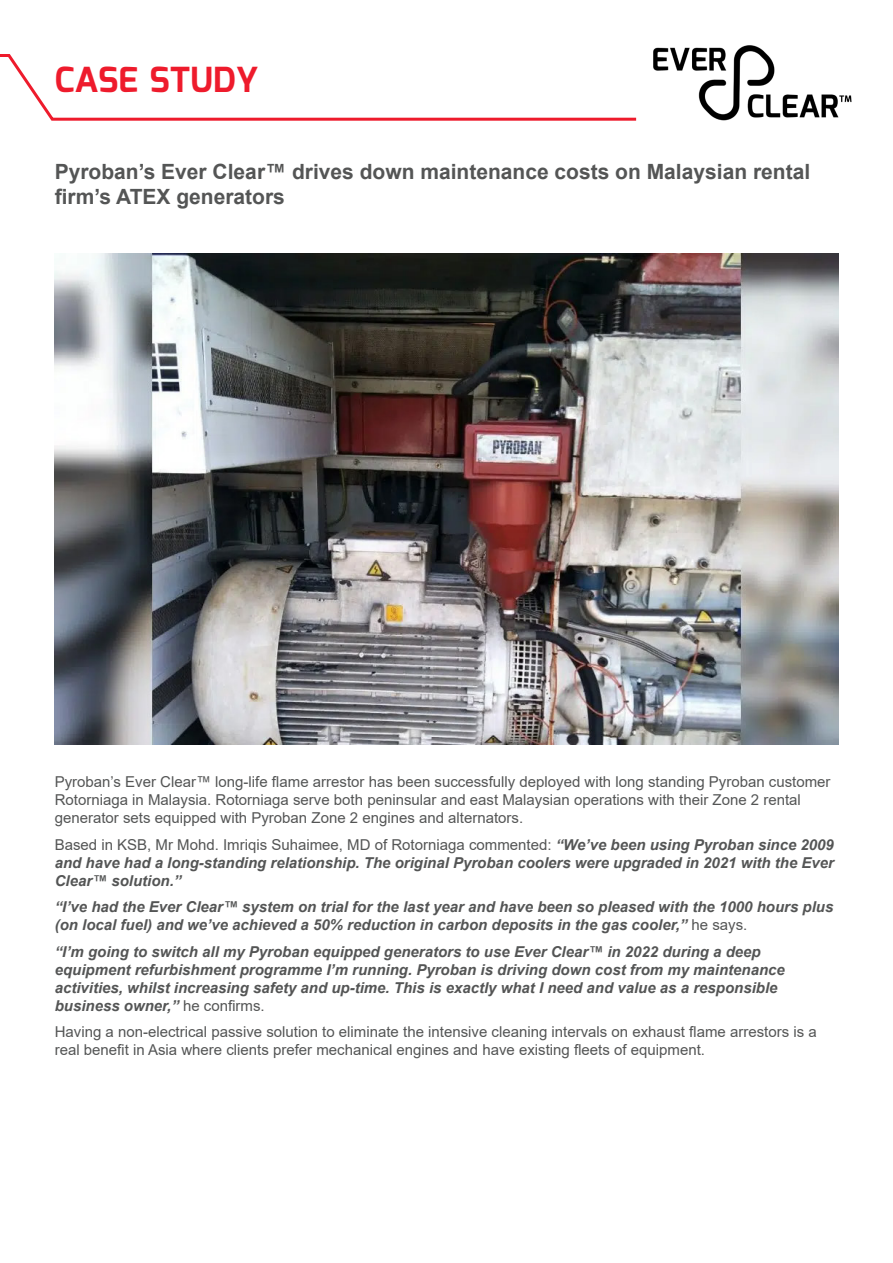
<style>
.page{position:relative;width:893px;height:1263px;background:#fff}
.page>*{position:absolute;margin:0;border:0;box-sizing:border-box;transform-origin:0 0}
.t1{font:700 34.5px "Mina";color:#ee1b2c}
.t2{font:700 21px/25.2px "Arial";color:#545555}
.t3{font:italic 700 15px/18px "Arial";color:#545555}
.t4{font:15px/18px "Arial";color:#545555}
.s1{font-weight:400;font-style:normal}
</style>
<div class="page">
<svg style="left:0;top:54px;width:637px;height:67px"></svg>
<img style="left:653px;top:45px;width:199px;height:76px">
<img style="left:54px;top:254px;width:785px;height:490px">
<p class="t1" style="left:55px;top:60px;width:205px">CASE STUDY</p>
<p class="t2" style="left:55px;top:159px;width:757px">Pyroban’s Ever Clear™ drives down maintenance costs on Malaysian rental firm’s ATEX generators</p>
<p class="t4" style="left:55px;top:773px;width:777px">Pyroban’s Ever Clear™ long-life flame arrestor has been successfully deployed with long standing Pyroban customer<br>Rotorniaga in Malaysia. Rotorniaga serve both peninsular and east Malaysian operations with their Zone 2 rental generator sets equipped with Pyroban Zone 2 engines and alternators.</p>
<p class="t3" style="left:55px;top:836px;width:781px;text-align:justify"><span class="s1">Based in KSB, Mr Mohd. Imriqis Suhaimee, MD of Rotorniaga commented:</span> “We’ve been using Pyroban since 2009 and have had a long-standing relationship. The original Pyroban coolers were upgraded in 2021 with the Ever Clear™ solution.”</p>
<p class="t3" style="left:55px;top:898px;width:780px">“I’ve had the Ever Clear™ system on trial for the last year and have been so pleased with the 1000 hours plus (on local fuel) and we’ve achieved a 50% reduction in carbon deposits in the gas cooler,” <span class="s1">he says.</span></p>
<p class="t3" style="left:55px;top:943px;width:732px">“I’m going to switch all my Pyroban equipped generators to use Ever Clear™ in 2022 during a deep equipment refurbishment programme I’m running. Pyroban is driving down cost from my maintenance activities, whilst increasing safety and up-time. This is exactly what I need and value as a responsible business owner,” <span class="s1">he confirms.</span></p>
<p class="t4" style="left:55px;top:1023px;width:763px">Having a non-electrical passive solution to eliminate the intensive cleaning intervals on exhaust flame arrestors is a real benefit in Asia where clients prefer mechanical engines and have existing fleets of equipment.</p>
</div>
